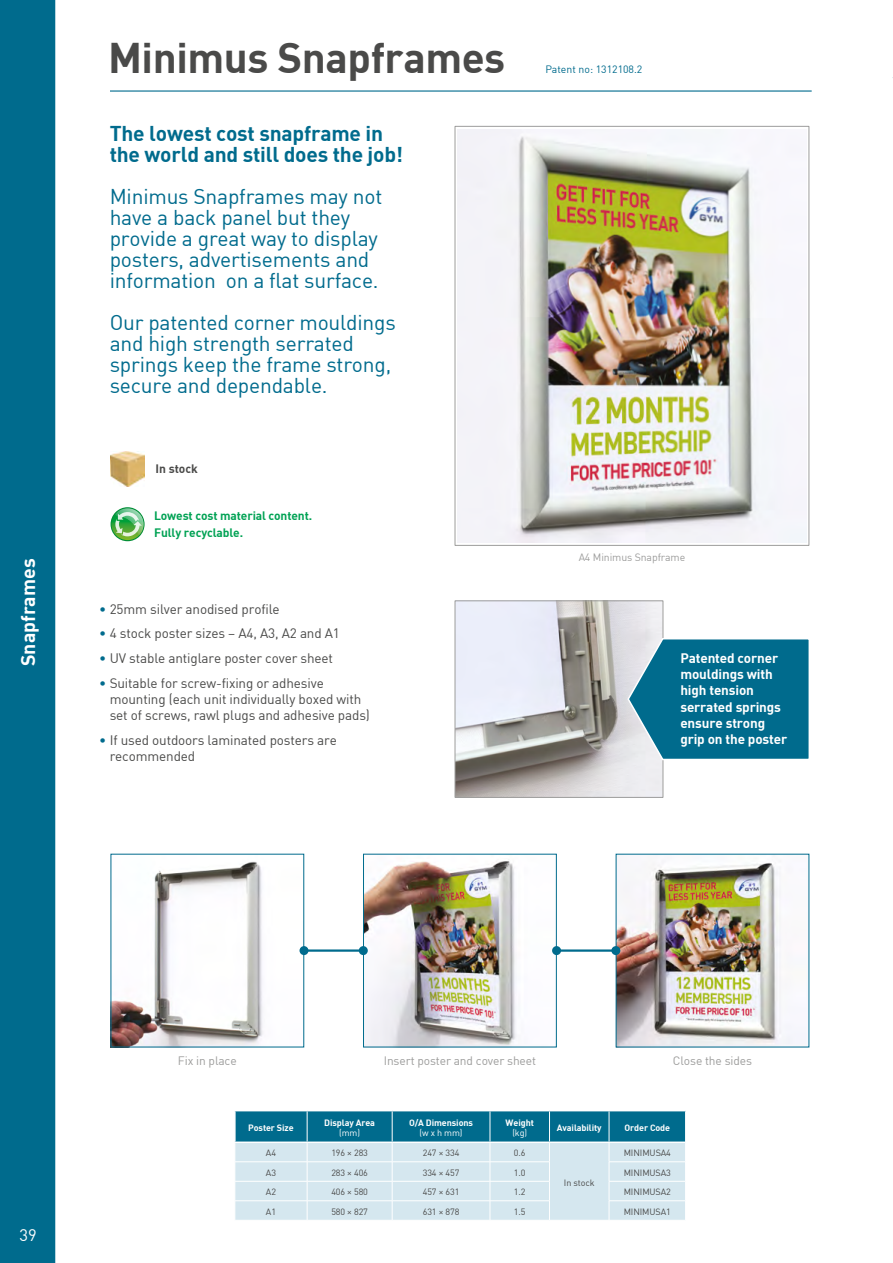
<style>
.page{position:relative;width:893px;height:1263px;background:#fff}
.page>*{position:absolute;margin:0;border:0;box-sizing:border-box;transform-origin:0 0}
.t1{font:42px "DIN Bold";letter-spacing:-.01em;color:#4a4a49}
.t2{font:21px/21px "DIN";letter-spacing:-.01em;color:#006b8d}
.t3{font:21px/21px "DIN Bold";letter-spacing:-.01em;color:#006b8d}
.t4{font:19.5px "DIN Bold";color:#fff}
.t5{font:16.5px "DIN";color:#fff}
.t6{font:13.5px/16.2px "DIN";letter-spacing:-.01em;color:#4a4a49}
.t7{font:13.5px/16.2px "DIN Bold";letter-spacing:-.01em;color:#fff}
.t8{font:12px "DIN";letter-spacing:-.01em;color:#9d9d9c}
.t9{font:12px/16.5px "DIN Bold";letter-spacing:-.01em;color:#00a254}
.t10{font:12px "DIN Bold";color:#4a4a49}
.t11{font:10.5px "DIN";letter-spacing:-.01em;color:#9d9d9c}
.t12{font:10.5px "DIN";color:#006b8d}
.t13{font:9px "DIN";letter-spacing:-.01em;color:#4a4a49}
.t14{font:9px "DIN Bold";letter-spacing:-.01em;color:#fff}
.t15{font:9px "DIN";color:#fff}
.s1{color:#006b8d}
</style>
<div class="page">
<img style="left:458px;top:129px;width:348px;height:414px">
<div style="left:455px;top:126px;width:354px;height:420px;border:1px solid #9d9d9c"></div>
<img style="left:111px;top:452px;width:34px;height:34px">
<hr style="left:111px;top:90px;width:700px;height:2px;background:#006b8d">
<svg style="left:235px;top:1111px;width:451px;height:109px;background:#9dc6d5"></svg>
<img style="left:113px;top:861px;width:150px;height:184px">
<img style="left:365px;top:861px;width:189px;height:184px">
<div style="left:363px;top:854px;width:194px;height:193px;border:1px solid #006b8d"></div>
<img style="left:618px;top:862px;width:175px;height:183px">
<img style="left:457px;top:602px;width:204px;height:194px">
<div style="left:455px;top:600px;width:208px;height:198px;border:1px solid #9d9d9c"></div>
<svg style="left:111px;top:507px;width:34px;height:34px"></svg>
<svg style="left:626px;top:637px;width:183px;height:124px;background:#227d9b"></svg>
<hr style="left:304px;top:949px;width:59px;height:3px;background:#006b8d">
<div style="left:299px;top:946px;width:9px;height:9px;background:#006b8d;border-radius:50%"></div>
<div style="left:359px;top:946px;width:9px;height:9px;background:#006b8d;border-radius:50%"></div>
<hr style="left:557px;top:949px;width:59px;height:3px;background:#006b8d">
<div style="left:552px;top:946px;width:9px;height:9px;background:#006b8d;border-radius:50%"></div>
<div style="left:611px;top:946px;width:9px;height:9px;background:#006b8d;border-radius:50%"></div>
<div style="left:0;top:0;width:56px;height:1263px;background:#006b8d"></div>
<h3 class="t4" style="left:15px;top:666px;width:109px;rotate:-90deg">Snapframes</h3>
<h1 class="t1" style="left:108px;top:31px;width:399px">Minimus Snapframes</h1>
<h2 class="t3" style="left:110px;top:122px;width:295px">The lowest cost snapframe in the world and still does the job!</h2>
<h2 class="t2" style="left:110px;top:185px;width:274px">Minimus Snapframes may not have a back panel but they provide a great way to display posters, advertisements and information on a flat surface.</h2>
<h2 class="t2" style="left:110px;top:311px;width:288px">Our patented corner mouldings and high strength serrated springs keep the frame strong, secure and dependable.</h2>
<p class="t10" style="left:155px;top:461px;width:44px">In stock</p>
<p class="t9" style="left:154px;top:507px;width:160px">Lowest cost material content.<br>Fully recyclable.</p>
<p class="t6" style="left:99px;top:600px;width:182px"><span class="s1">•</span> 25mm silver anodised profile</p>
<p class="t6" style="left:99px;top:625px;width:242px"><span class="s1">•</span> 4 stock poster sizes – A4, A3, A2 and A1</p>
<p class="t6" style="left:99px;top:650px;width:235px"><span class="s1">•</span> UV stable antiglare poster cover sheet</p>
<p class="t6" style="left:110px;top:675px;width:262px;text-indent:-11px"><span class="s1">•</span> Suitable for screw-fixing or adhesive mounting (each unit individually boxed with set of screws, rawl plugs and adhesive pads)</p>
<p class="t6" style="left:110px;top:732px;width:229px;text-indent:-11px"><span class="s1">•</span> If used outdoors laminated posters are recommended</p>
<p class="t12" style="left:545px;top:62px;width:99px">Patent no: 1312108.2</p>
<p class="t11" style="left:579px;top:551px;width:108px">A4 Minimus Snapframe</p>
<p class="t7" style="left:680px;top:649px;width:108px">Patented corner mouldings with high tension serrated springs ensure strong grip on the poster</p>
<p class="t5" style="left:20px;top:1225px;width:19px">39</p>
<p class="t8" style="left:178px;top:1053px;width:60px">Fix in place</p>
<p class="t8" style="left:384px;top:1053px;width:154px">Insert poster and cover sheet</p>
<p class="t8" style="left:673px;top:1053px;width:81px">Close the sides</p>
<p class="t14" style="left:248px;top:1122px;width:47px">Poster Size</p>
<p class="t14" style="left:324px;top:1117px;width:52px">Display Area</p>
<p class="t15" style="left:339px;top:1127px;width:22px">(mm)</p>
<p class="t14" style="left:409px;top:1117px;width:65px">O/A Dimensions</p>
<p class="t15" style="left:420px;top:1127px;width:44px">(w x h mm)</p>
<p class="t14" style="left:506px;top:1117px;width:30px">Weight</p>
<p class="t15" style="left:512px;top:1127px;width:16px">(kg)</p>
<p class="t14" style="left:557px;top:1122px;width:46px">Availability</p>
<p class="t14" style="left:624px;top:1122px;width:47px">Order Code</p>
<p class="t13" style="left:266px;top:1147px;width:12px">A4</p>
<p class="t13" style="left:331px;top:1147px;width:38px">196 × 283</p>
<p class="t13" style="left:423px;top:1147px;width:38px">247 × 334</p>
<p class="t13" style="left:514px;top:1147px;width:13px">0.6</p>
<p class="t13" style="left:624px;top:1147px;width:49px">MINIMUSA4</p>
<p class="t13" style="left:266px;top:1167px;width:12px">A3</p>
<p class="t13" style="left:331px;top:1167px;width:38px">283 × 406</p>
<p class="t13" style="left:423px;top:1167px;width:38px">334 × 457</p>
<p class="t13" style="left:514px;top:1167px;width:13px">1.0</p>
<p class="t13" style="left:624px;top:1167px;width:49px">MINIMUSA3</p>
<p class="t13" style="left:266px;top:1186px;width:12px">A2</p>
<p class="t13" style="left:331px;top:1186px;width:38px">406 × 580</p>
<p class="t13" style="left:423px;top:1186px;width:38px">457 × 631</p>
<p class="t13" style="left:514px;top:1186px;width:13px">1.2</p>
<p class="t13" style="left:624px;top:1186px;width:49px">MINIMUSA2</p>
<p class="t13" style="left:266px;top:1206px;width:12px">A1</p>
<p class="t13" style="left:331px;top:1206px;width:38px">580 × 827</p>
<p class="t13" style="left:423px;top:1206px;width:38px">631 × 878</p>
<p class="t13" style="left:514px;top:1206px;width:13px">1.5</p>
<p class="t13" style="left:624px;top:1206px;width:49px">MINIMUSA1</p>
<p class="t13" style="left:564px;top:1177px;width:32px">In stock</p>
</div>
